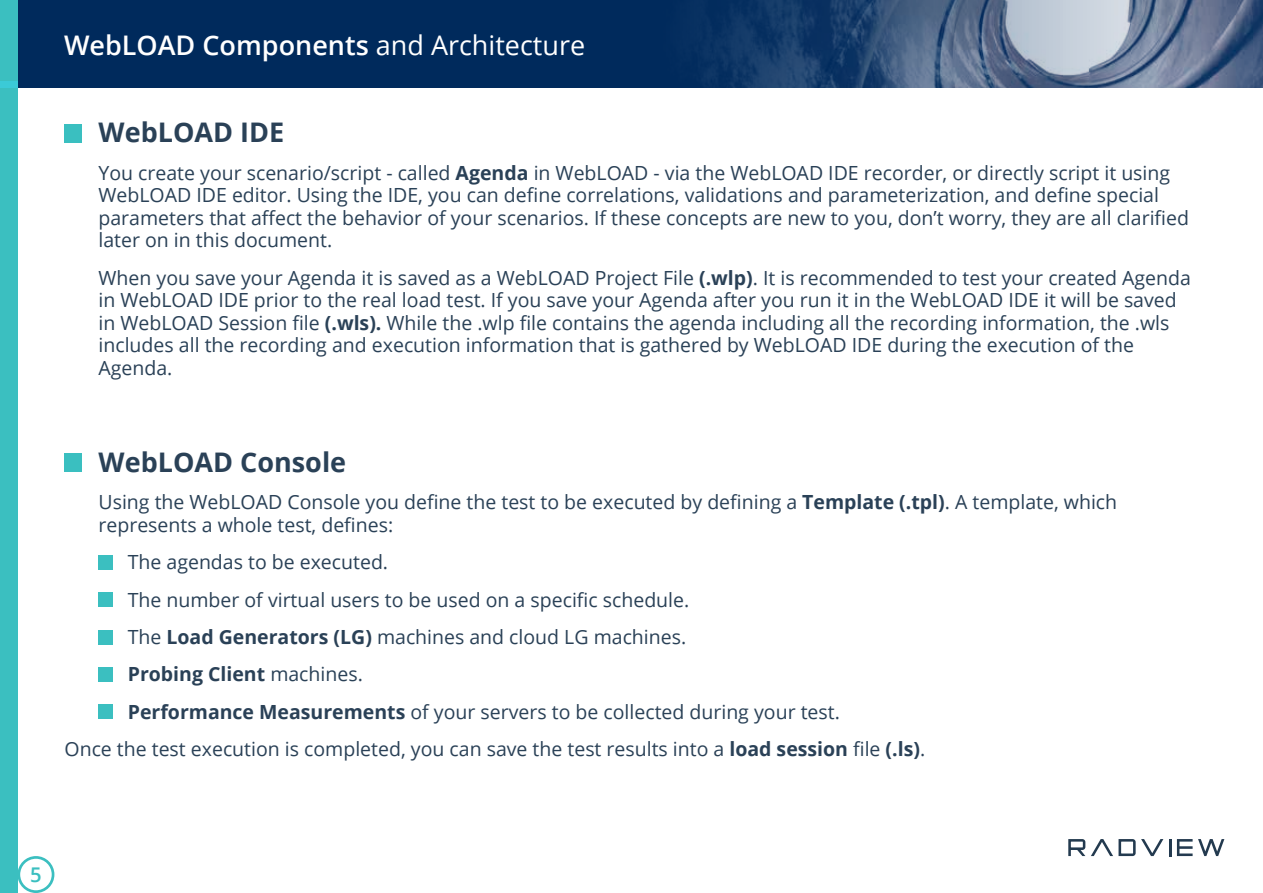
<style>
.page{position:relative;width:1263px;height:893px;background:#fff}
.page>*{position:absolute;margin:0;border:0;box-sizing:border-box;transform-origin:0 0}
.t1{font:600 27px "Open Sans";color:#fff}
.t2{font:700 27px "Open Sans";color:#2a4157}
.t3{font:600 20.25px "Open Sans";color:#3bbfc0}
.t4{font:19.5px/22.5px "Open Sans";color:#2a4157}
.t5{font:700 19.5px "Open Sans";color:#2a4157}
.s1{font-weight:400}
.s2{font-weight:700}
</style>
<div class="page">
<div style="left:17px;top:856px;width:37px;height:37px;border:3px solid #3bbfc0;border-radius:50%"></div>
<div style="left:0;top:0;width:17px;height:893px;background:#3bbfc0"></div>
<svg style="left:1068px;top:839px;width:17px;height:17px"></svg>
<svg style="left:1091px;top:839px;width:72px;height:17px"></svg>
<svg style="left:1169px;top:839px;width:2px;height:17px"></svg>
<svg style="left:1177px;top:839px;width:15px;height:17px"></svg>
<svg style="left:1198px;top:839px;width:26px;height:17px"></svg>
<svg style="left:0;top:0;width:1263px;height:87px;background:#254772"></svg>
<div style="left:0;top:0;width:17px;height:81px;background:#3bbfc0"></div>
<div style="left:64px;top:124px;width:18px;height:18px;background:#3abfc0"></div>
<div style="left:64px;top:454px;width:18px;height:18px;background:#3abfc0"></div>
<div style="left:99px;top:555px;width:14px;height:14px;background:#3bbfc0"></div>
<div style="left:99px;top:593px;width:14px;height:14px;background:#3bbfc0"></div>
<div style="left:99px;top:630px;width:14px;height:14px;background:#3bbfc0"></div>
<div style="left:99px;top:667px;width:14px;height:14px;background:#3bbfc0"></div>
<div style="left:99px;top:705px;width:14px;height:14px;background:#3bbfc0"></div>
<h1 class="t1" style="left:64px;top:26px;width:523px">WebLOAD Components <span class="s1">and Architecture</span></h1>
<h1 class="t2" style="left:99px;top:114px;width:187px">WebLOAD IDE</h1>
<p class="t4" style="left:99px;top:161px;width:1092px">You create your scenario/script - called <span class="s2">Agenda</span> in WebLOAD - via the WebLOAD IDE recorder, or directly script it using WebLOAD IDE editor. Using the IDE, you can define correlations, validations and parameterization, and define special parameters that affect the behavior of your scenarios If. these concepts are new to you, don t’ worry, they are all clarified later on in this document.</p>
<p class="t4" style="left:99px;top:266px;width:1094px">When you save your Agenda it is saved as a WebLOAD Project File <span class="s2">.( wlp</span> I t.<span class="s2">)</span> is recommended to test your created Agenda in WebLOAD IDE prior to the real load test If. you save your Agenda after you run it in the WebLOAD IDE it will be saved in WebLOAD Session file <span class="s2">.( wls .)</span> While the .wlp file contains the agenda including all the recording information, the .wls includes all the recording and execution information that is gathered by WebLOAD IDE during the execution of the Agenda.</p>
<h1 class="t2" style="left:99px;top:443px;width:249px">WebLOAD Console</h1>
<p class="t4" style="left:99px;top:491px;width:1020px">Using the WebLOAD Console you define the test to be executed by defining a <span class="s2">Template .( tpl</span> A.<span class="s2">)</span> template, which represents a whole test, defines:</p>
<p class="t4" style="left:128px;top:550px;width:262px">The agendas to be executed.</p>
<p class="t4" style="left:128px;top:588px;width:563px">The number of virtual users to be used on a specific schedule.</p>
<p class="t4" style="left:128px;top:625px;width:560px">The <span class="s2">Load Generators (LG)</span> machines and cloud LG machines.</p>
<p class="t5" style="left:128px;top:661px;width:237px">Probing Client <span class="s1">machines.</span></p>
<p class="t4" style="left:128px;top:700px;width:714px"><span class="s2">Performance Measurements</span> of your servers to be collected during your test.</p>
<p class="t4" style="left:64px;top:737px;width:862px">Once the test execution is completed, you can save the test results into a <span class="s2">load session</span> fi l e <span class="s2">l s.(</span> .<span class="s2">(</span></p>
<p class="t3" style="left:30px;top:861px;width:13px">5</p>
</div>
